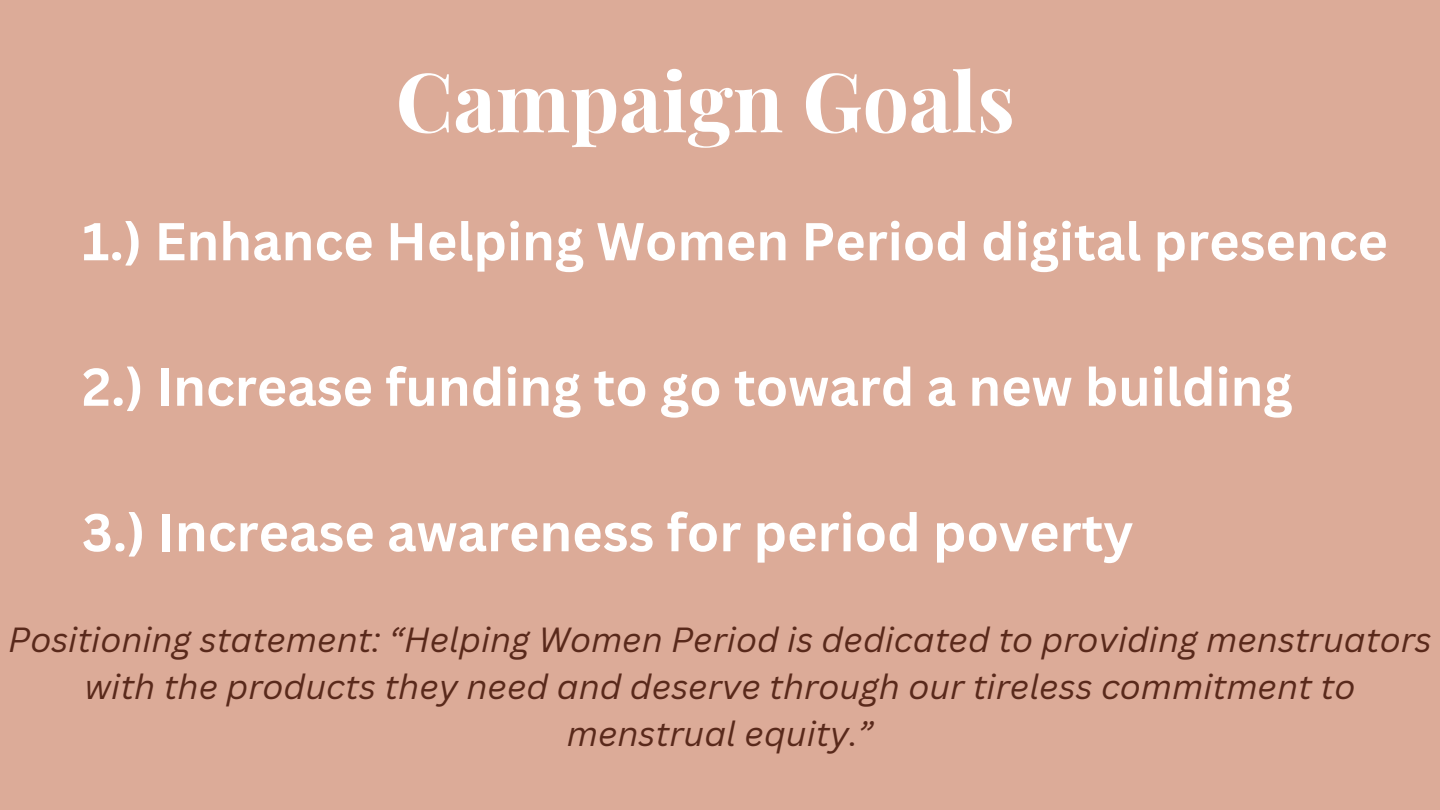
<style>
.page{position:relative;width:1440px;height:810px;background:#dcab98}
.page>*{position:absolute;margin:0;border:0;box-sizing:border-box;transform-origin:0 0}
.t1{font:700 82px "Playfair Display";color:#fff}
.t2{font:700 52px "Canva Sans";color:#fff}
.t3{font:italic 34px/47.2px "Canva Sans";color:#59291b;text-align:center}
</style>
<div class="page">
<h1 class="t1" style="left:396px;top:44px;width:621px">Campaign Goals</h1>
<h2 class="t2" style="left:82px;top:205px;width:1307px">1.) Enhance Helping Women Period digital presence</h2>
<h2 class="t2" style="left:82px;top:350px;width:1212px">2.) Increase funding to go toward a new building</h2>
<h2 class="t2" style="left:82px;top:496px;width:1053px">3.) Increase awareness for period poverty</h2>
<p class="t3" style="left:8px;top:615px;width:1425px">Positioning statement: “Helping Women Period is dedicated to providing menstruators with the products they need and deserve through our tireless commitment to menstrual equity.”</p>
</div>
